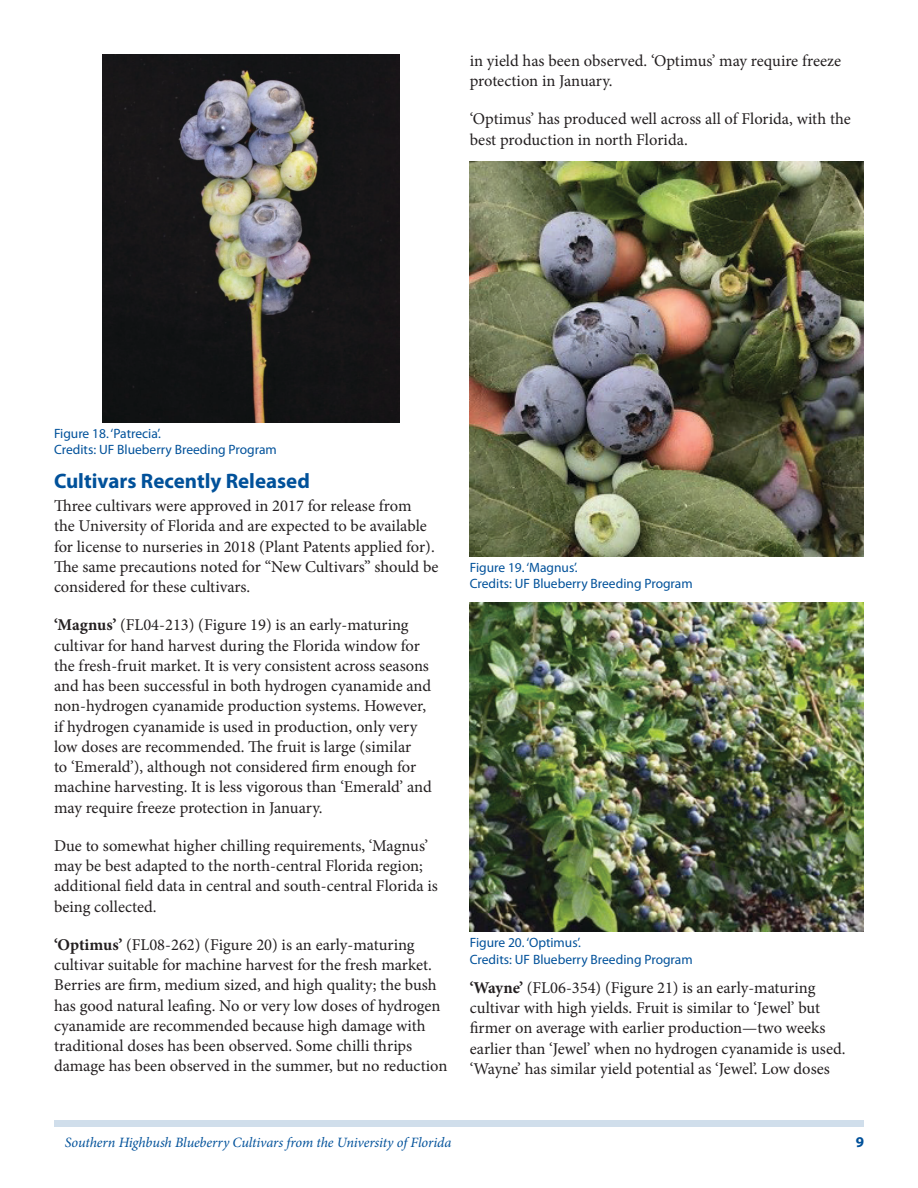
<style>
.page{position:relative;width:918px;height:1188px;background:#fff}
.page>*{position:absolute;margin:0;border:0;box-sizing:border-box;transform-origin:0 0}
.SectionHeading1{font:700 21px "Myriad Pro";color:#01519a}
.Paragraph{font:16.5px/20.2px "Minion Pro";color:#231f20}
.t1{font:700 15px "Myriad Pro";color:#01519a}
.RunningTitleItalics{font:italic 14.25px "Minion Pro";letter-spacing:-.01em;color:#01519a}
.FigureCaption{font:13.5px "Myriad Pro";color:#01519a}
.s1{font-weight:700}
</style>
<div class="page">
<div style="left:54px;top:1120px;width:810px;height:7px;background:#d0deeb"></div>
<img style="left:103px;top:54px;width:297px;height:368px">
<img style="left:470px;top:162px;width:394px;height:394px">
<img style="left:470px;top:602px;width:394px;height:330px">
<p class="Paragraph" style="left:470px;top:51px;width:373px">in yield has been observed. ‘Optimus’ may require freeze protection in January.</p>
<p class="Paragraph" style="left:470px;top:109px;width:383px">‘Optimus’ has produced well across all of Florida, with the best production in north Florida.</p>
<p class="FigureCaption" style="left:54px;top:425px;width:109px">Figure 18. ‘Patrecia’.</p>
<p class="FigureCaption" style="left:54px;top:441px;width:224px">Credits: UF Blueberry Breeding Program</p>
<p class="SectionHeading1" style="left:54px;top:467px;width:257px">Cultivars Recently Released</p>
<p class="Paragraph" style="left:54px;top:496px;width:386px">Three cultivars were approved in 2017 for release from<br>the University of Florida and are expected to be available for license to nurseries in 2018 (Plant Patents applied for).<br>The same precautions noted for “New Cultivars” should be considered for these cultivars.</p>
<p class="Paragraph" style="left:54px;top:615px;width:379px"><span class="s1">‘Magnus’</span> (FL04-213) (Figure 19) is an early-maturing cultivar for hand harvest during the Florida window for the fresh-fruit market. It is very consistent across seasons and has been successful in both hydrogen cyanamide and non-hydrogen cyanamide production systems. However, if hydrogen cyanamide is used in production, only very low doses are recommended. The fruit is large (similar<br>to ‘Emerald’), although not considered firm enough for machine harvesting. It is less vigorous than ‘Emerald’ and may require freeze protection in January.</p>
<p class="Paragraph" style="left:54px;top:836px;width:385px">Due to somewhat higher chilling requirements, ‘Magnus’ may be best adapted to the north-central Florida region; additional field data in central and south-central Florida is being collected.</p>
<p class="Paragraph" style="left:54px;top:935px;width:395px"><span class="s1">‘Optimus’</span> (FL08-262) (Figure 20) is an early-maturing cultivar suitable for machine harvest for the fresh market.<br>Berries are firm, medium sized, and high quality; the bush has good natural leafing. No or very low doses of hydrogen cyanamide are recommended because high damage with traditional doses has been observed. Some chilli thrips damage has been observed in the summer, but no reduction</p>
<p class="FigureCaption" style="left:470px;top:559px;width:109px">Figure 19. ‘Magnus’.</p>
<p class="FigureCaption" style="left:470px;top:575px;width:224px">Credits: UF Blueberry Breeding Program</p>
<p class="FigureCaption" style="left:470px;top:934px;width:113px">Figure 20. ‘Optimus’.</p>
<p class="FigureCaption" style="left:470px;top:951px;width:224px">Credits: UF Blueberry Breeding Program</p>
<p class="Paragraph" style="left:470px;top:978px;width:377px"><span class="s1">‘Wayne’</span> (FL06-354) (Figure 21) is an early-maturing cultivar with high yields. Fruit is similar to ‘Jewel’ but firmer on average with earlier production—two weeks earlier than ‘Jewel’ when no hydrogen cyanamide is used. ‘Wayne’ has similar yield potential as ‘Jewel’. Low doses</p>
<p class="RunningTitleItalics" style="left:65px;top:1133px;width:388px">Southern Highbush Blueberry Cultivars from the University of Florida</p>
<p class="t1" style="left:856px;top:1133px;width:10px">9</p>
</div>
